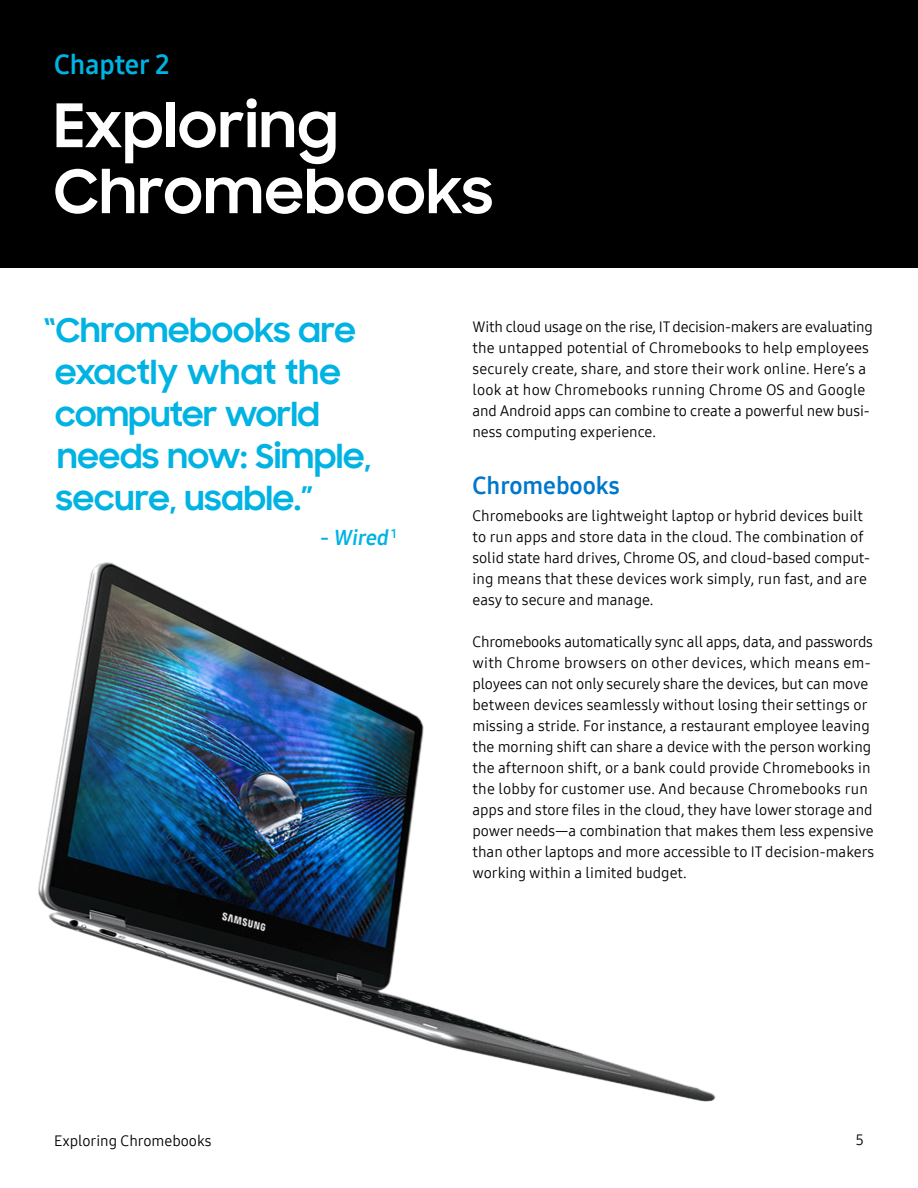
<style>
.page{position:relative;width:918px;height:1188px;background:#fff}
.page>*{position:absolute;margin:0;border:0;box-sizing:border-box;transform-origin:0 0}
.t1{font:700 60px/66px "Samsung Sharp Sans";letter-spacing:.02em;color:#fff}
.t2{font:700 33px/42px "Samsung Sharp Sans";color:#00b3e3}
.t3{font:27px "Samsung One 700";color:#00b3e3}
.t4{font:24px "Samsung One 700";color:#0077cb}
.t5{font:21px "Samsung One 700";color:#00b3e3}
.t6{font:15px/21px "Samsung One 400";color:#000}
</style>
<div class="page">
<img style="left:38px;top:562px;width:678px;height:540px">
<div style="left:0;top:0;width:918px;height:268px;background:#000"></div>
<h3 class="t3" style="left:54px;top:47px;width:117px">Chapter 2</h3>
<h1 class="t1" style="left:54px;top:90px;width:441px">Exploring<br>Chromebooks</h1>
<h2 class="t2" style="left:55px;top:307px;width:318px;text-indent:-12px">“Chromebooks are exactly what the computer world needs now: Simple, secure, usable.”</h2>
<h3 class="t5" style="left:320px;top:524px;width:78px">- Wired<sup>1</sup></h3>
<p class="t6" style="left:472px;top:316px;width:402px">With cloud usage on the rise, IT decision-makers are evaluating the untapped potential of Chromebooks to help employees securely create, share, and store their work online. Here’s a look at how Chromebooks running Chrome OS and Google and Android apps can combine to create a powerful new busi&shy;ness computing experience.</p>
<h3 class="t4" style="left:472px;top:469px;width:149px">Chromebooks</h3>
<p class="t6" style="left:472px;top:505px;width:399px">Chromebooks are lightweight laptop or hybrid devices built to run apps and store data in the cloud. The combination of solid state hard drives, Chrome OS, and cloud-based comput&shy;ing means that these devices work simply, run fast, and are easy to secure and manage.</p>
<p class="t6" style="left:472px;top:631px;width:403px">Chromebooks automatically sync all apps, data, and passwords with Chrome browsers on other devices, which means em&shy;ployees can not only securely share the devices, but can move between devices seamlessly without losing their settings or missing a stride. For instance, a restaurant employee leaving the morning shift can share a device with the person working the afternoon shift, or a bank could provide Chromebooks in the lobby for customer use. And because Chromebooks run apps and store files in the cloud, they have lower storage and power needs—a combination that makes them less expensive than other laptops and more accessible to IT decision-makers working within a limited budget.</p>
<p class="t6" style="left:54px;top:1130px;width:159px">Exploring Chromebooks</p>
<p class="t6" style="left:856px;top:1129px;width:10px">5</p>
</div>
